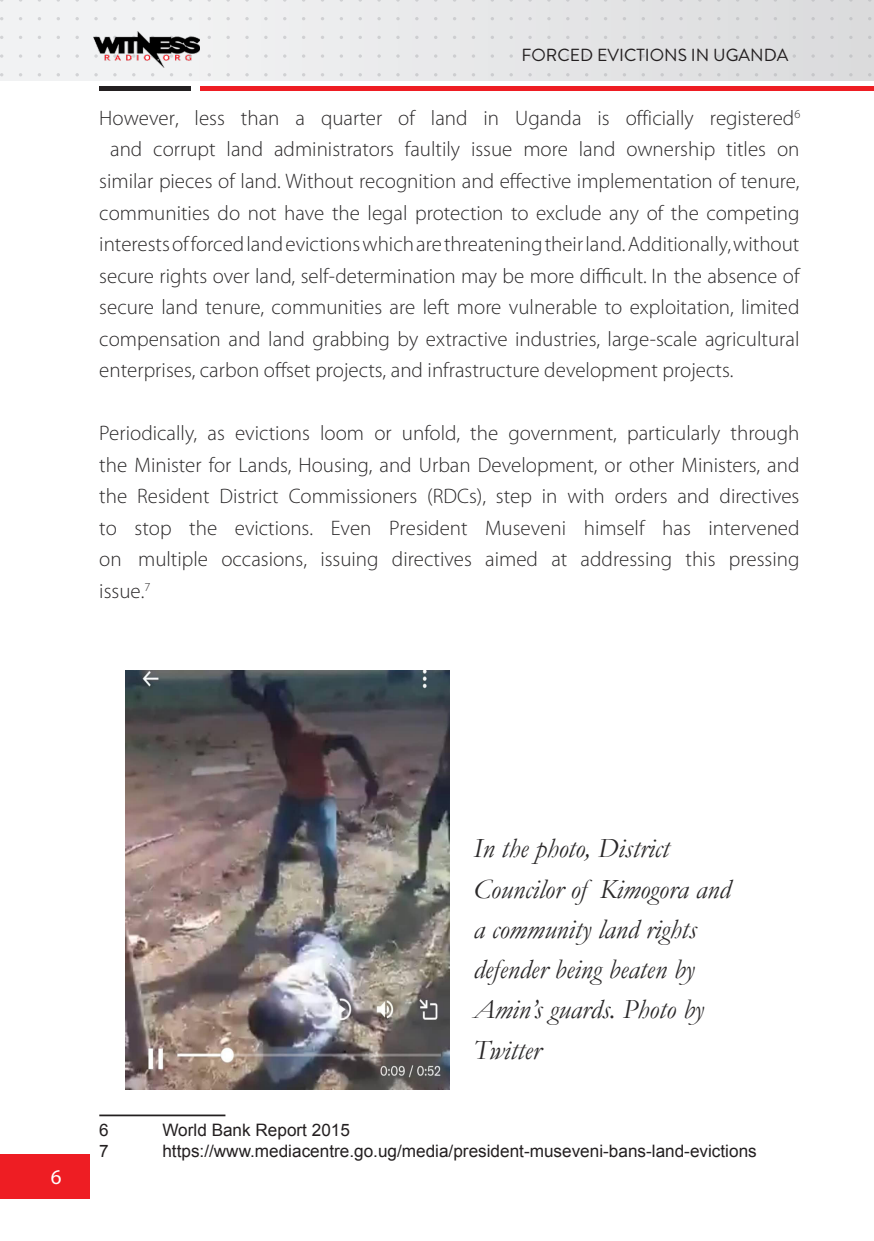
<style>
.page{position:relative;width:874px;height:1241px;background:#fff}
.page>*{position:absolute;margin:0;border:0;box-sizing:border-box;transform-origin:0 0}
.t1{font:italic 28px/40.2px "Garamond";color:#2b292a}
.t2{font:300 21px/31.5px "Myriad Pro";color:#2b292a;text-align:justify}
.t3{font:21px "Myriad Pro";color:#fff}
.t4{font:17.5px "Brandon Grotesque";color:#231f20}
.t5{font:17.15px "Arial";color:#231f20}
</style>
<div class="page">
<div style="left:0;top:0;width:873px;height:81px;background:linear-gradient(to right,#f4f5f6,#dbdbdd)"></div>
<svg style="left:867px;top:17px;width:4px;height:3px"></svg>
<svg style="left:867px;top:36px;width:4px;height:3px"></svg>
<svg style="left:867px;top:54px;width:4px;height:4px"></svg>
<svg style="left:867px;top:73px;width:4px;height:3px"></svg>
<svg style="left:848px;top:17px;width:4px;height:3px"></svg>
<svg style="left:848px;top:36px;width:4px;height:3px"></svg>
<svg style="left:848px;top:54px;width:4px;height:4px"></svg>
<svg style="left:848px;top:73px;width:4px;height:3px"></svg>
<svg style="left:829px;top:17px;width:4px;height:3px"></svg>
<svg style="left:829px;top:36px;width:4px;height:3px"></svg>
<svg style="left:829px;top:54px;width:4px;height:4px"></svg>
<svg style="left:829px;top:73px;width:4px;height:3px"></svg>
<svg style="left:811px;top:54px;width:3px;height:4px"></svg>
<svg style="left:792px;top:54px;width:3px;height:4px"></svg>
<svg style="left:735px;top:54px;width:4px;height:4px"></svg>
<svg style="left:717px;top:54px;width:3px;height:4px"></svg>
<svg style="left:604px;top:54px;width:3px;height:4px"></svg>
<div style="left:200px;top:85px;width:673px;height:5px;background:#ee1d23"></div>
<img style="left:94px;top:31px;width:105px;height:36px">
<div style="left:0;top:1153px;width:89px;height:45px;background:#ee1d23"></div>
<div style="left:99px;top:85px;width:92px;height:5px;background:#231f20"></div>
<hr style="left:99px;top:1114px;width:126px;height:2px;background:#231f20">
<img style="left:126px;top:670px;width:323px;height:419px">
<p class="t4" style="left:521px;top:43px;width:268px">FORCED EVICTIONS IN UGANDA</p>
<p class="t2" style="left:99px;top:102px;width:702px">However, less than a quarter of land in Uganda is officially registered<sup>6</sup></p>
<p class="t2" style="left:110px;top:133px;width:690px">and corrupt land administrators faultily issue more land ownership titles on</p>
<p class="t2" style="left:99px;top:165px;width:701px">similar pieces of land. Without recognition and effective implementation of tenure,</p>
<p class="t2" style="left:99px;top:196px;width:701px">communities do not have the legal protection to exclude any of the competing</p>
<p class="t2" style="left:99px;top:228px;width:701px">interests of forced land evictions which are threatening their land. Additionally, without</p>
<p class="t2" style="left:99px;top:259px;width:701px">secure rights over land, self-determination may be more difficult. In the absence of</p>
<p class="t2" style="left:99px;top:291px;width:701px">secure land tenure, communities are left more vulnerable to exploitation, limited</p>
<p class="t2" style="left:99px;top:322px;width:701px">compensation and land grabbing by extractive industries, large-scale agricultural</p>
<p class="t2" style="left:99px;top:354px;width:635px">enterprises, carbon offset projects, and infrastructure development projects.</p>
<p class="t2" style="left:99px;top:417px;width:701px">Periodically, as evictions loom or unfold, the government, particularly through the Minister for Lands, Housing, and Urban Development, or other Ministers, and the Resident District Commissioners (RDCs), step in with orders and directives to stop the evictions. Even President Museveni himself has intervened on multiple occasions, issuing directives aimed at addressing this pressing issue.<sup>7</sup></p>
<p class="t3" style="left:51px;top:1163px;width:12px">6</p>
<p class="t1" style="left:473px;top:827px;width:258px">In the photo, District<br>Councilor of Kimogora and a community land rights defender being beaten by<br>Amin’s guards. Photo by<br>Twitter</p>
<p class="t5" style="left:99px;top:1118px;width:11px">6</p>
<p class="t5" style="left:162px;top:1118px;width:189px">World Bank Report 2015</p>
<p class="t5" style="left:99px;top:1139px;width:11px">7</p>
<p class="t5" style="left:162px;top:1139px;width:595px">https://www.mediacentre.go.ug/media/president-museveni-bans-land-evictions</p>
</div>
